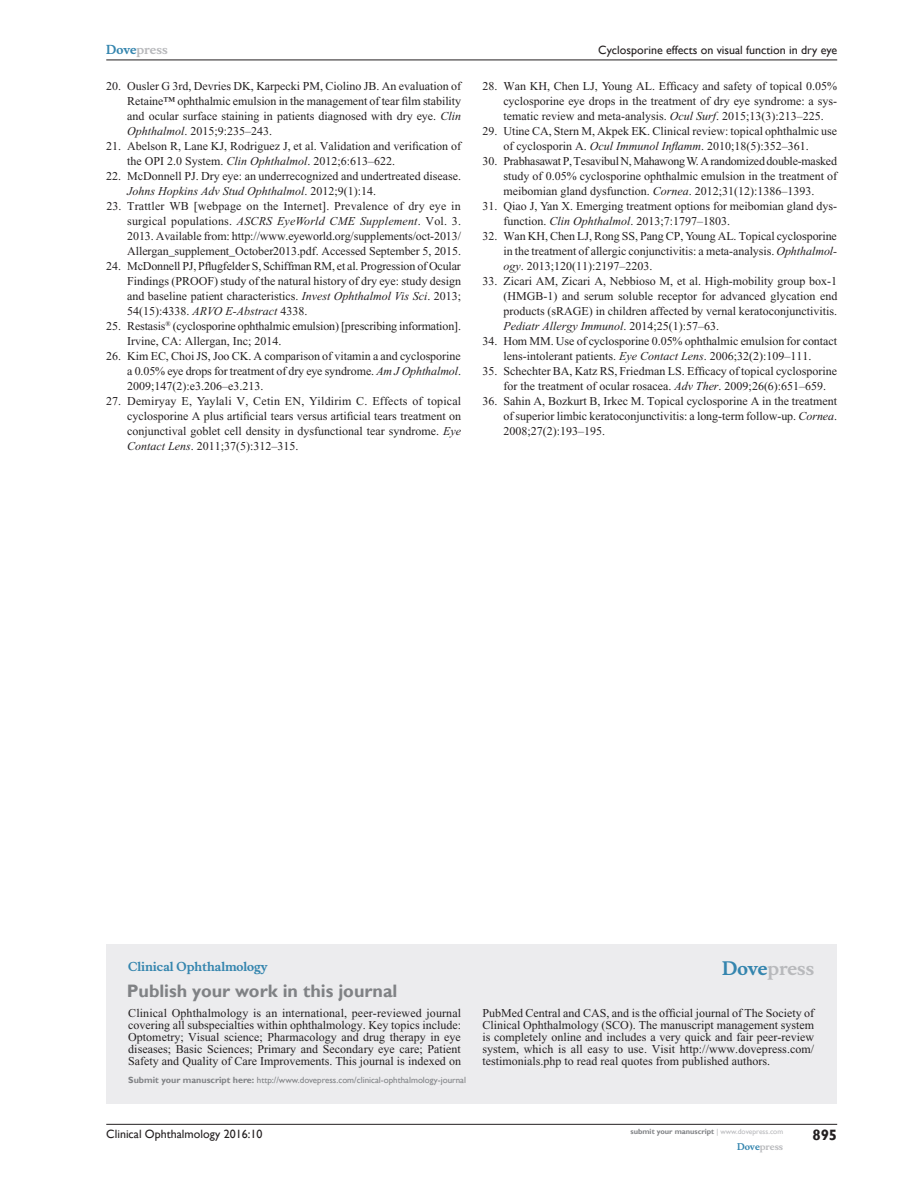
<style>
.page{position:relative;width:918px;height:1188px;background:#fff}
.page>*{position:absolute;margin:0;border:0;box-sizing:border-box;transform-origin:0 0}
.PromBx-H1{font:700 18px "Gill Sans";color:#808285}
.PromBx-Brand{font:700 18px "Musee";color:#b8b9bc}
.t1{font:700 15px "Gill Sans";color:#231f20}
.RefNL2{font:12px/15px "Times New Roman";color:#231f20;text-align:justify}
.PromBx-Tx{font:12px/12px "Times New Roman";color:#231f20;text-align:justify}
.t2{font:12px "Gill Sans";color:#231f20}
.PromBx-JrnlName{font:700 12px "Musee";color:#3485ae}
.t3{font:700 12px "Musee";color:#b8b9bc}
.PromBx-SubmitMssWebA{font:9px "Gill Sans";color:#808285}
.t4{font:700 9px "Musee";color:#b8b9bc}
.t5{font:700 7.5px "Gill Sans";color:#808285}
.s1{color:#3485ae}
.s2{font-style:italic}
.s3{font-weight:700}
.s4{font-weight:400;color:#b8b9bc}
</style>
<div class="page">
<div style="left:106px;top:944px;width:731px;height:159px;background:#ececee"></div>
<hr style="left:106px;top:1124px;width:731px;height:1px;background:#231f20">
<hr style="left:106px;top:60px;width:731px;height:1px;background:#231f20">
<p class="t3" style="left:106px;top:43px;width:63px"><span class="s1">Dove</span>press</p>
<p class="RefNL2" style="left:127px;top:79px;width:335px;text-indent:-21px">20. Ousler G 3rd, Devries DK, Karpecki PM, Ciolino JB. An evaluation of Retaine™ ophthalmic emulsion in the management of tear film stability and ocular surface staining in patients diagnosed with dry eye. <span class="s2">Clin Ophthalmol</span>. 2015;9:235–243.</p>
<p class="RefNL2" style="left:127px;top:139px;width:335px;text-indent:-21px">21. Abelson R, Lane KJ, Rodriguez J, et al. Validation and verification of the OPI 2.0 System. <span class="s2">Clin Ophthalmol</span>. 2012;6:613–622.</p>
<p class="RefNL2" style="left:127px;top:169px;width:335px;text-indent:-21px">22. McDonnell PJ. Dry eye: an underrecognized and undertreated disease.<br><span class="s2">Johns Hopkins Adv Stud Ophthalmol</span>. 2012;9(1):14.</p>
<p class="RefNL2" style="left:127px;top:199px;width:335px;text-indent:-21px">23. Trattler WB [webpage on the Internet]. Prevalence of dry eye in surgical populations. <span class="s2">ASCRS EyeWorld CME Supplement</span>. Vol. 3.<br>2013. Available from: http://www.eyeworld.org/supplements/oct-2013/ Allergan_supplement_October2013.pdf. Accessed September 5, 2015.</p>
<p class="RefNL2" style="left:127px;top:259px;width:335px;text-indent:-21px">24. McDonnell PJ, Pflugfelder S, Schiffman RM, et al. Progression of Ocular Findings (PROOF) study of the natural history of dry eye: study design and baseline patient characteristics. <span class="s2">Invest Ophthalmol Vis Sci</span>. 2013; 54(15):4338. <span class="s2">ARVO E-Abstract</span> 4338.</p>
<p class="RefNL2" style="left:127px;top:319px;width:335px;text-indent:-21px">25. Restasis<sup>®</sup> (cyclosporine ophthalmic emulsion) [prescribing information].<br>Irvine, CA: Allergan, Inc; 2014.</p>
<p class="RefNL2" style="left:127px;top:349px;width:335px;text-indent:-21px">26. Kim EC, Choi JS, Joo CK. A comparison of vitamin a and cyclosporine a 0.05% eye drops for treatment of dry eye syndrome. <span class="s2">Am J Ophthalmol</span>.<br>2009;147(2):e3.206–e3.213.</p>
<p class="RefNL2" style="left:127px;top:394px;width:336px;text-indent:-21px">27. Demiryay E, Yaylali V, Cetin EN, Yildirim C. Effects of topical cyclosporine A plus artificial tears versus artificial tears treatment on conjunctival goblet cell density in dysfunctional tear syndrome. <span class="s2">Eye Contact Lens</span>. 2011;37(5):312–315.</p>
<p class="t2" style="left:598px;top:43px;width:241px">Cyclosporine effects on visual function in dry eye</p>
<p class="RefNL2" style="left:503px;top:79px;width:335px;text-indent:-21px">28. Wan KH, Chen LJ, Young AL. Efficacy and safety of topical 0.05% cyclosporine eye drops in the treatment of dry eye syndrome: a sys&shy;tematic review and meta-analysis. <span class="s2">Ocul Surf</span>. 2015;13(3):213–225.</p>
<p class="RefNL2" style="left:503px;top:124px;width:335px;text-indent:-21px">29. Utine CA, Stern M, Akpek EK. Clinical review: topical ophthalmic use of cyclosporin A. <span class="s2">Ocul Immunol Inflamm</span>. 2010;18(5):352–361.</p>
<p class="RefNL2" style="left:503px;top:154px;width:335px;text-indent:-21px">30. Prabhasawat P, Tesavibul N, Mahawong W. A randomized double-masked study of 0.05% cyclosporine ophthalmic emulsion in the treatment of meibomian gland dysfunction. <span class="s2">Cornea</span>. 2012;31(12):1386–1393.</p>
<p class="RefNL2" style="left:503px;top:199px;width:335px;text-indent:-21px">31. Qiao J, Yan X. Emerging treatment options for meibomian gland dys&shy;function. <span class="s2">Clin Ophthalmol</span>. 2013;7:1797–1803.</p>
<p class="RefNL2" style="left:503px;top:229px;width:335px;text-indent:-21px">32. Wan KH, Chen LJ, Rong SS, Pang CP, Young AL. Topical cyclosporine in the treatment of allergic conjunctivitis: a meta-analysis. <span class="s2">Ophthalmol&shy;ogy</span>. 2013;120(11):2197–2203.</p>
<p class="RefNL2" style="left:503px;top:274px;width:336px;text-indent:-21px">33. Zicari AM, Zicari A, Nebbioso M, et al. High-mobility group box-1 (HMGB-1) and serum soluble receptor for advanced glycation end products (sRAGE) in children affected by vernal keratoconjunctivitis.<br><span class="s2">Pediatr Allergy Immunol</span>. 2014;25(1):57–63.</p>
<p class="RefNL2" style="left:482px;top:334px;width:356px;text-align:center">34. Hom MM. Use of cyclosporine 0.05% ophthalmic emulsion for contact lens-intolerant patients. <span class="s2">Eye Contact Lens</span>. 2006;32(2):109–111.</p>
<p class="RefNL2" style="left:503px;top:364px;width:335px;text-indent:-21px">35. Schechter BA, Katz RS, Friedman LS. Efficacy of topical cyclosporine for the treatment of ocular rosacea. <span class="s2">Adv Ther</span>. 2009;26(6):651–659.</p>
<p class="RefNL2" style="left:503px;top:394px;width:335px;text-indent:-21px">36. Sahin A, Bozkurt B, Irkec M. Topical cyclosporine A in the treatment of superior limbic keratoconjunctivitis: a long-term follow-up. <span class="s2">Cornea</span>.<br>2008;27(2):193–195.</p>
<p class="PromBx-JrnlName" style="left:128px;top:959px;width:141px">Clinical Ophthalmology</p>
<p class="PromBx-H1" style="left:127px;top:980px;width:272px">Publish your work in this journal</p>
<p class="PromBx-Brand" style="left:722px;top:958px;width:94px"><span class="s1">Dove</span>press</p>
<p class="PromBx-Tx" style="left:128px;top:1007px;width:334px">Clinical Ophthalmology is an international, peer-reviewed journal covering all subspecialties within ophthalmology. Key topics include:<br>Optometry; Visual science; Pharmacology and drug therapy in eye diseases; Basic Sciences; Primary and Secondary eye care; Patient Safety and Quality of Care Improvements. This journal is indexed on</p>
<p class="PromBx-Tx" style="left:482px;top:1007px;width:333px">PubMed Central and CAS, and is the official journal of The Society of Clinical Ophthalmology (SCO). The manuscript management system is completely online and includes a very quick and fair peer-review system, which is all easy to use. Visit http://www.dovepress.com/ testimonials.php to read real quotes from published authors.</p>
<p class="PromBx-SubmitMssWebA" style="left:128px;top:1075px;width:339px"><span class="s3">Submit your manuscript here:</span> http://www.dovepress.com/clinical-ophthalmology-journal</p>
<p class="t2" style="left:106px;top:1127px;width:158px">Clinical Ophthalmology 2016:10</p>
<p class="t5" style="left:631px;top:1127px;width:154px">submit your manuscript <span class="s4">| www.dovepress.com</span></p>
<p class="t4" style="left:737px;top:1141px;width:48px"><span class="s1">Dove</span>press</p>
<p class="t1" style="left:812px;top:1126px;width:26px">895</p>
</div>
